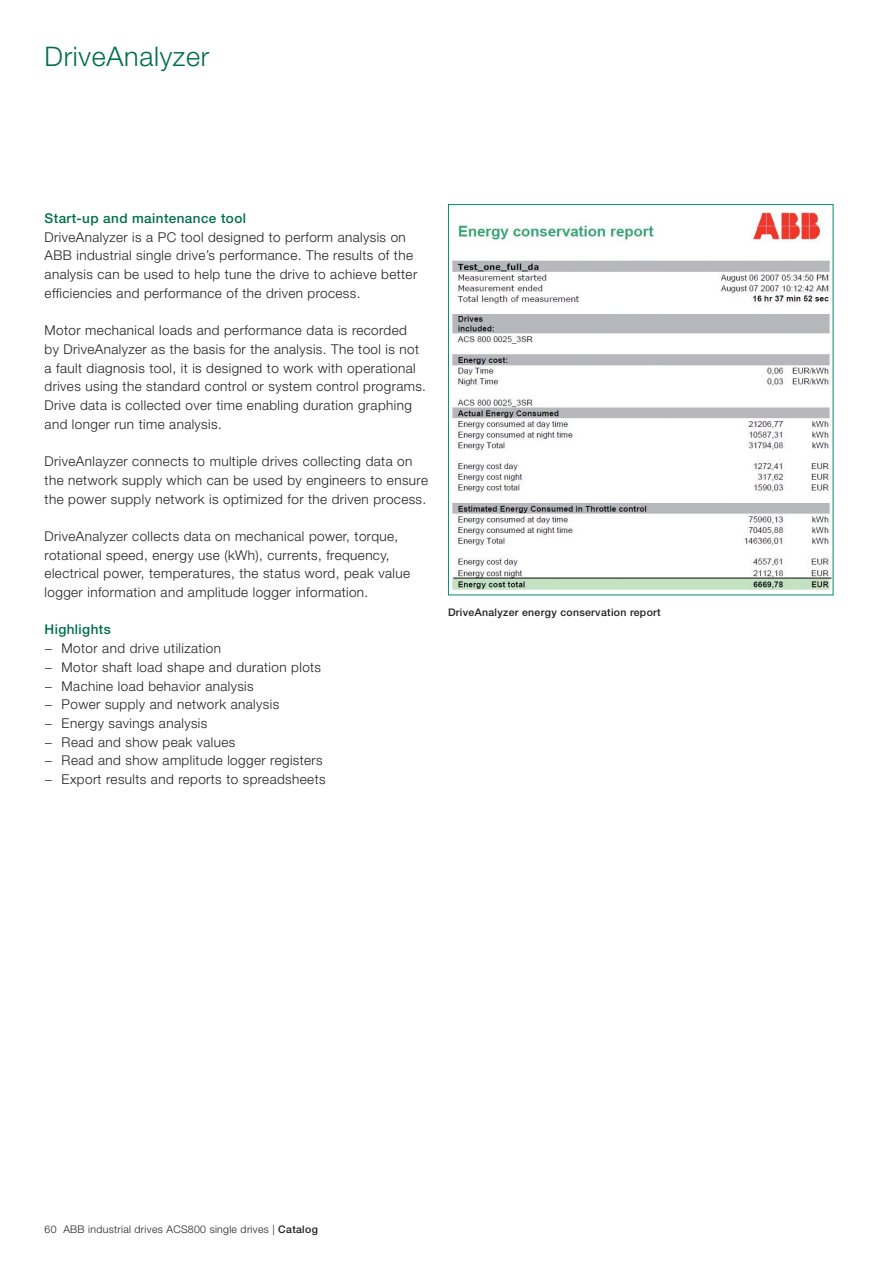
<style>
.page{position:relative;width:893px;height:1263px;background:#fff}
.page>*{position:absolute;margin:0;border:0;box-sizing:border-box;transform-origin:0 0}
.t1{font:300 27px "Helvetica Neue";letter-spacing:.025em;color:#006f49}
.t2{font:300 13.5px/18.8px "Helvetica Neue";letter-spacing:.03em;color:#231f20}
.t3{font:500 13.5px "Helvetica Neue";letter-spacing:.03em;color:#006f49}
.t4{font:300 10.5px "Helvetica Neue";letter-spacing:.03em;color:#231f20}
.t5{font:500 10.5px "Helvetica Neue";letter-spacing:.03em;color:#231f20}
.s1{font-weight:500}
</style>
<div class="page">
<img style="left:452px;top:212px;width:379px;height:379px">
<div style="left:448px;top:204px;width:385px;height:391px;border:1px solid #008d6a"></div>
<h1 class="t1" style="left:45px;top:47px;width:166px">DriveAnalyzer</h1>
<p class="t3" style="left:45px;top:213px;width:203px">Start-up and maintenance tool</p>
<p class="t2" style="left:45px;top:229px;width:374px">DriveAnalyzer is a PC tool designed to perform analysis on ABB industrial single drive’s performance. The results of the analysis can be used to help tune the drive to achieve better efficiencies and performance of the driven process.</p>
<p class="t2" style="left:45px;top:322px;width:383px">Motor mechanical loads and performance data is recorded<br>by DriveAnalyzer as the basis for the analysis. The tool is not a fault diagnosis tool, it is designed to work with operational drives using the standard control or system control programs.<br>Drive data is collected over time enabling duration graphing and longer run time analysis.</p>
<p class="t2" style="left:45px;top:453px;width:385px">DriveAnlayzer connects to multiple drives collecting data on the network supply which can be used by engineers to ensure the power supply network is optimized for the driven process.</p>
<p class="t2" style="left:45px;top:528px;width:367px">DriveAnalyzer collects data on mechanical power, torque, rotational speed, energy use (kWh), currents, frequency, electrical power, temperatures, the status word, peak value logger information and amplitude logger information.</p>
<p class="t3" style="left:45px;top:625px;width:68px">Highlights</p>
<p class="t2" style="left:45px;top:640px;width:282px">− Motor and drive utilization<br>− Motor shaft load shape and duration plots − Machine load behavior analysis<br>− Power supply and network analysis<br>− Energy savings analysis<br>− Read and show peak values<br>− Read and show amplitude logger registers − Export results and reports to spreadsheets</p>
<p class="t5" style="left:448px;top:608px;width:214px">DriveAnalyzer energy conservation report</p>
<p class="t4" style="left:45px;top:1226px;width:275px">60 ABB industrial drives ACS800 single drives | <span class="s1">Catalog</span></p>
</div>
